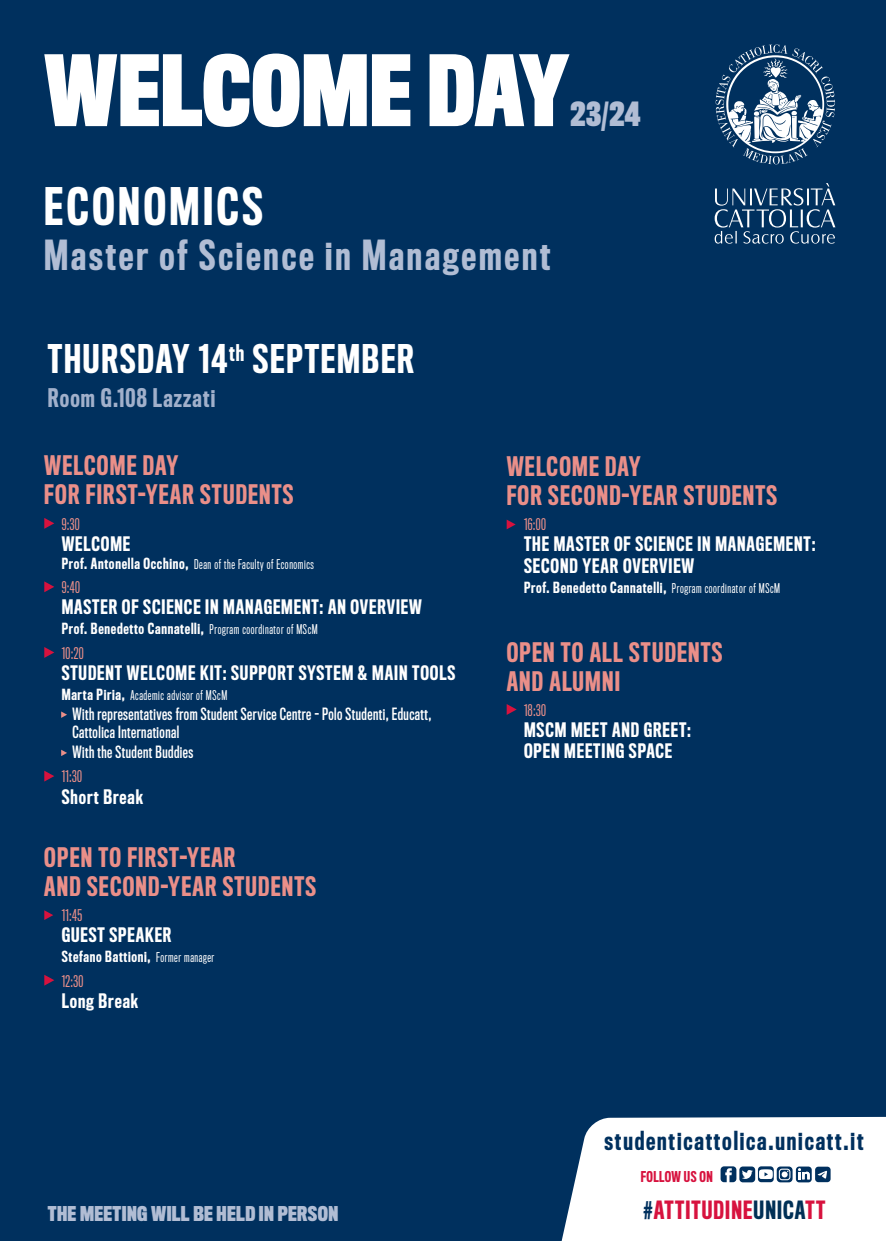
<style>
.page{position:relative;width:886px;height:1241px;background:#fff}
.page>*{position:absolute;margin:0;border:0;box-sizing:border-box;transform-origin:0 0}
.t1{font:700 90px "Titling Gothic FB Comp";letter-spacing:.01em;color:#fff}
.t2{font:500 47.56px "Titling Gothic FB Comp";letter-spacing:.075em;color:#fff}
.t3{font:500 38.12px "Titling Gothic FB Comp";letter-spacing:.075em;color:#b1bdd4}
.t4{font:500 36.31px "Titling Gothic FB Comp";letter-spacing:.05em;color:#fff}
.t5{font:700 30.62px "Titling Gothic FB Comp";color:#b1bdd4}
.t6{font:500 24.75px "Titling Gothic FB Comp";letter-spacing:.05em;color:#ea8f89}
.t7{font:500 24.06px "Titling Gothic FB Comp";letter-spacing:.075em;color:#00305e}
.t8{font:500 23.62px "Titling Gothic FB Comp";letter-spacing:.05em;color:#a1b0cb}
.t9{font:500 23.12px "Titling Gothic FB Comp";letter-spacing:.05em;color:#d7123e}
.t10{font:700 18.75px "Titling Gothic FB Comp";letter-spacing:.02em;color:#b1bdd4}
.t11{font:500 18.38px "Titling Gothic FB Comp";letter-spacing:.05em;color:#fff}
.t12{font:15.56px "Titling Gothic FB Comp Standard";letter-spacing:.03em;color:#fff}
.t13{font:14.88px "Titling Gothic FB Comp";letter-spacing:.03em;color:#ea8f89}
.t14{font:500 14.12px "Titling Gothic FB Comp";letter-spacing:.05em;color:#fff}
.t15{font:500 13.75px "Titling Gothic FB Comp";letter-spacing:.03em;color:#d7123e}
.t16{font:12.38px "Titling Gothic FB Comp";letter-spacing:.05em;color:#fff}
.s1{font-weight:500;font-size:14.12px}
.s2{font-weight:400;font-size:12.38px}
.s3{color:#00305e}
.s4{color:#003056}
</style>
<div class="page">
<div style="left:0;top:0;width:886px;height:1240px;background:#00305e"></div>
<svg style="left:715px;top:183px;width:120px;height:60px"></svg>
<svg style="left:715px;top:44px;width:120px;height:120px"></svg>
<svg style="left:44px;top:518px;width:10px;height:10px"></svg>
<svg style="left:44px;top:581px;width:10px;height:11px"></svg>
<svg style="left:44px;top:647px;width:10px;height:10px"></svg>
<svg style="left:61px;top:711px;width:6px;height:6px"></svg>
<svg style="left:61px;top:749px;width:6px;height:7px"></svg>
<svg style="left:44px;top:770px;width:10px;height:11px"></svg>
<svg style="left:44px;top:910px;width:9px;height:9px"></svg>
<svg style="left:44px;top:974px;width:10px;height:11px"></svg>
<svg style="left:507px;top:520px;width:9px;height:9px"></svg>
<svg style="left:507px;top:704px;width:10px;height:10px"></svg>
<svg style="left:562px;top:1116px;width:324px;height:124px;background:#eaeef1"></svg>
<p class="t1" style="left:44px;top:40px;width:527px">WELCOME DAY</p>
<p class="t5" style="left:570px;top:97px;width:72px">23/24</p>
<p class="t2" style="left:44px;top:179px;width:220px">ECONOMICS</p>
<p class="t3" style="left:44px;top:234px;width:508px">Master of Science in Management</p>
<p class="t4" style="left:48px;top:338px;width:368px">THURSDAY 14<sup>th</sup> SEPTEMBER</p>
<p class="t8" style="left:48px;top:384px;width:169px">Room G.108 Lazzati</p>
<p class="t6" style="left:44px;top:451px;width:135px">WELCOME DAY</p>
<p class="t6" style="left:44px;top:480px;width:251px">FOR FIRST-YEAR STUDENTS</p>
<p class="t13" style="left:62px;top:515px;width:20px">9:30</p>
<p class="t11" style="left:62px;top:533px;width:70px">WELCOME</p>
<p class="t16" style="left:62px;top:556px;width:254px"><span class="s1">Prof. Antonella Occhino,</span> Dean of the Faculty of Economics</p>
<p class="t13" style="left:62px;top:578px;width:20px">9:40</p>
<p class="t11" style="left:62px;top:596px;width:361px">MASTER OF SCIENCE IN MANAGEMENT: AN OVERVIEW</p>
<p class="t14" style="left:62px;top:620px;width:258px">Prof. Benedetto Cannatelli, <span class="s2">Program coordinator of MScM</span></p>
<p class="t13" style="left:62px;top:644px;width:24px">10:20</p>
<p class="t11" style="left:62px;top:662px;width:395px">STUDENT WELCOME KIT: SUPPORT SYSTEM &amp; MAIN TOOLS</p>
<p class="t16" style="left:62px;top:688px;width:167px"><span class="s1">Marta Piria,</span> Academic advisor of MScM</p>
<p class="t12" style="left:72px;top:704px;width:360px">With representatives from Student Service Centre - Polo Studenti, Educatt,</p>
<p class="t12" style="left:72px;top:723px;width:108px">Cattolica International</p>
<p class="t12" style="left:72px;top:742px;width:122px">With the Student Buddies</p>
<p class="t13" style="left:62px;top:768px;width:22px">11:30</p>
<p class="t11" style="left:62px;top:786px;width:83px">Short Break</p>
<p class="t6" style="left:44px;top:843px;width:193px">OPEN TO FIRST-YEAR</p>
<p class="t6" style="left:44px;top:872px;width:273px">AND SECOND-YEAR STUDENTS</p>
<p class="t13" style="left:62px;top:906px;width:22px">11:45</p>
<p class="t11" style="left:62px;top:924px;width:111px">GUEST SPEAKER</p>
<p class="t14" style="left:62px;top:948px;width:154px">Stefano Battioni, <span class="s2">Former manager</span></p>
<p class="t13" style="left:62px;top:972px;width:23px">12:30</p>
<p class="t11" style="left:62px;top:989px;width:78px">Long Break</p>
<p class="t10" style="left:48px;top:1202px;width:292px">THE MEETING WILL BE HELD IN PERSON</p>
<p class="t6" style="left:507px;top:452px;width:135px">WELCOME DAY</p>
<p class="t6" style="left:507px;top:481px;width:272px">FOR SECOND-YEAR STUDENTS</p>
<p class="t13" style="left:524px;top:516px;width:24px">16:00</p>
<p class="t11" style="left:524px;top:533px;width:293px">THE MASTER OF SCIENCE IN MANAGEMENT:</p>
<p class="t11" style="left:524px;top:555px;width:172px">SECOND YEAR OVERVIEW</p>
<p class="t14" style="left:524px;top:579px;width:258px">Prof. Benedetto Cannatelli, <span class="s2">Program coordinator of MScM</span></p>
<p class="t6" style="left:507px;top:637px;width:217px">OPEN TO ALL STUDENTS</p>
<p class="t6" style="left:507px;top:666px;width:115px">AND ALUMNI</p>
<p class="t13" style="left:524px;top:701px;width:23px">18:30</p>
<p class="t11" style="left:524px;top:719px;width:168px">MSCM MEET AND GREET:</p>
<p class="t11" style="left:524px;top:740px;width:150px">OPEN MEETING SPACE</p>
<p class="t7" style="left:604px;top:1126px;width:261px">studenticattolica.unicatt.it</p>
<p class="t15" style="left:641px;top:1168px;width:73px">FOLLOW US ON</p>
<p class="t9" style="left:643px;top:1196px;width:184px"><span class="s3">#</span>ATTITUDINE<span class="s4">UNICA</span>TT</p>
</div>
